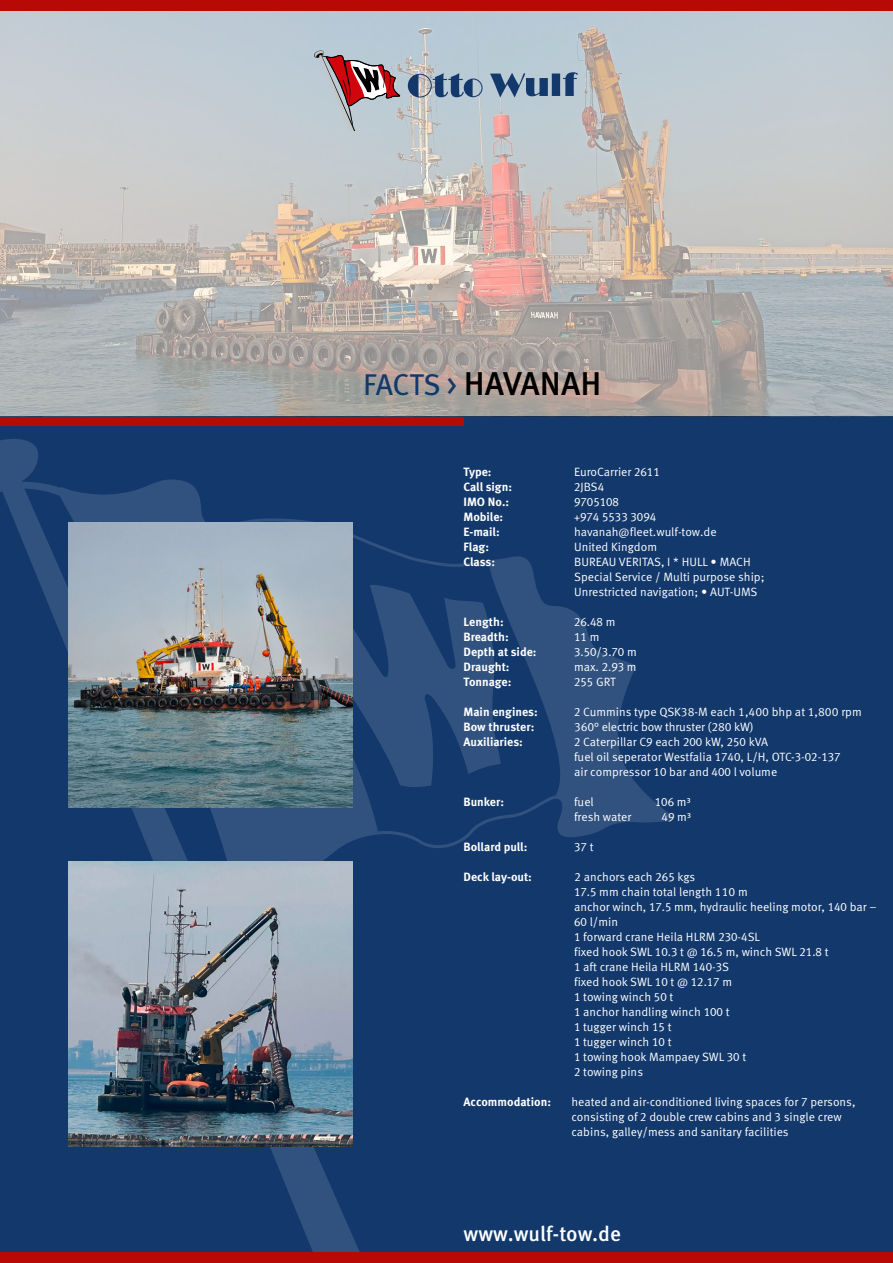
<style>
.page{position:relative;width:893px;height:1263px;background:#fff}
.page>*{position:absolute;margin:0;border:0;box-sizing:border-box;transform-origin:0 0}
.t1{font:500 33px "Meta Pro";color:#000}
.t2{font:500 21px "Meta Pro";color:#fff}
.t3{font:12px/15px "Meta Pro Norm";color:#fff}
.t4{font:700 12px "Meta Pro";color:#fff}
.t5{font:12px "Meta Plus Normal Caps";color:#fff}
.s1{font-weight:400;font-size:30px;color:#13396c}
.s2{font-family:"Meta Plus Normal Caps"}
.s3{font-family:"Meta Pro Norm"}
</style>
<div class="page">
<div style="left:0;top:417px;width:893px;height:846px;background:#13396c"></div>
<svg style="left:378px;top:545px;width:294px;height:303px"></svg>
<svg style="left:0;top:439px;width:360px;height:813px"></svg>
<svg style="left:61px;top:477px;width:317px;height:424px"></svg>
<svg style="left:353px;top:569px;width:147px;height:219px;fill:#31527f"></svg>
<img style="left:0;top:11px;width:893px;height:406px">
<div style="left:0;top:1252px;width:893px;height:11px;background:#b70a06"></div>
<div style="left:0;top:417px;width:463px;height:8px;background:#b70a06"></div>
<svg style="left:408px;top:73px;width:75px;height:25px;background:#778da4"></svg>
<svg style="left:490px;top:72px;width:88px;height:26px;background:#6d87a4"></svg>
<svg style="left:312px;top:49px;width:88px;height:81px;background:#af9da3"></svg>
<div style="left:0;top:0;width:893px;height:11px;background:#b70a06"></div>
<img style="left:68px;top:522px;width:285px;height:285px">
<img style="left:68px;top:862px;width:285px;height:285px">
<h1 class="t1" style="left:363px;top:358px;width:240px"><span class="s1">FACTS &gt;</span> HAVANAH</h1>
<p class="t4" style="left:463px;top:462px;width:30px">Type:</p>
<p class="t3" style="left:574px;top:463px;width:87px">EuroCarrier <span class="s2">2611</span></p>
<p class="t4" style="left:463px;top:477px;width:50px">Call sign:</p>
<p class="t5" style="left:574px;top:479px;width:32px">2JBS4</p>
<p class="t4" style="left:463px;top:492px;width:47px">IMO No.:</p>
<p class="t5" style="left:574px;top:494px;width:46px">9705108</p>
<p class="t4" style="left:463px;top:507px;width:41px">Mobile:</p>
<p class="t5" style="left:574px;top:509px;width:84px">+974 5533 3094</p>
<p class="t4" style="left:463px;top:522px;width:38px">E-mail:</p>
<p class="t3" style="left:574px;top:523px;width:144px">havanah@fleet.wulf-tow.de</p>
<p class="t4" style="left:463px;top:537px;width:27px">Flag:</p>
<p class="t3" style="left:574px;top:538px;width:85px">United Kingdom</p>
<p class="t4" style="left:463px;top:552px;width:33px">Class:</p>
<p class="t3" style="left:574px;top:553px;width:192px">BUREAU VERITAS, I * HULL • MACH<br>Special Service / Multi purpose ship;<br>Unrestricted navigation; • AUT-UMS</p>
<p class="t4" style="left:463px;top:612px;width:42px">Length:</p>
<p class="t5" style="left:574px;top:614px;width:43px">26.48 <span class="s3">m</span></p>
<p class="t4" style="left:463px;top:627px;width:47px">Breadth:</p>
<p class="t5" style="left:574px;top:629px;width:27px">11 <span class="s3">m</span></p>
<p class="t4" style="left:463px;top:642px;width:75px">Depth at side:</p>
<p class="t5" style="left:574px;top:644px;width:64px">3.50/3.70 <span class="s3">m</span></p>
<p class="t4" style="left:463px;top:657px;width:48px">Draught:</p>
<p class="t3" style="left:574px;top:658px;width:64px">max. <span class="s2">2.93</span> m</p>
<p class="t4" style="left:463px;top:672px;width:49px">Tonnage:</p>
<p class="t5" style="left:574px;top:674px;width:43px">255 <span class="s3">GRT</span></p>
<p class="t4" style="left:463px;top:702px;width:76px">Main engines:</p>
<p class="t3" style="left:574px;top:703px;width:289px"><span class="s2">2</span> Cummins type QSK38-M each 1,400 bhp at 1,800 rpm</p>
<p class="t4" style="left:463px;top:717px;width:72px">Bow thruster:</p>
<p class="t3" style="left:574px;top:718px;width:181px">360° electric bow thruster (280 kW)</p>
<p class="t4" style="left:463px;top:732px;width:61px">Auxiliaries:</p>
<p class="t3" style="left:574px;top:733px;width:268px"><span class="s2">2</span> Caterpillar C<span class="s2">9</span> each <span class="s2">200</span> kW, <span class="s2">250</span> kVA<br>fuel oil seperator Westfalia <span class="s2">1740</span>, L/H, OTC-<span class="s2">3-02-137 </span>air compressor <span class="s2">10</span> bar and <span class="s2">400</span> l volume</p>
<p class="t4" style="left:463px;top:792px;width:42px">Bunker:</p>
<p class="t3" style="left:574px;top:793px;width:21px">fuel</p>
<p class="t5" style="left:655px;top:794px;width:38px">106 <span class="s3">m³</span></p>
<p class="t3" style="left:574px;top:808px;width:59px">fresh water</p>
<p class="t5" style="left:661px;top:809px;width:31px">49 <span class="s3">m³</span></p>
<p class="t4" style="left:463px;top:837px;width:65px">Bollard pull:</p>
<p class="t5" style="left:574px;top:839px;width:21px">37 <span class="s3">t</span></p>
<p class="t4" style="left:463px;top:867px;width:70px">Deck lay-out:</p>
<p class="t3" style="left:574px;top:868px;width:304px">2 anchors each <span class="s2">265</span> kgs<br><span class="s2">17.5</span> mm chain total length 110 m<br>anchor winch, <span class="s2">17.5</span> mm, hydraulic heeling motor, <span class="s2">140</span> bar –<br><span class="s2">60</span> l/min<br><span class="s2">1</span> forward crane Heila HLRM <span class="s2">230-4</span>SL<br>fixed hook SWL <span class="s2">10.3</span> t @ <span class="s2">16.5</span> m, winch SWL <span class="s2">21.8</span> t<br><span class="s2">1</span> aft crane Heila HLRM <span class="s2">140-3</span>S<br>fixed hook SWL <span class="s2">10</span> t @ <span class="s2">12.17</span> m<br><span class="s2">1</span> towing winch <span class="s2">50</span> t<br><span class="s2">1</span> anchor handling winch <span class="s2">100</span> t<br><span class="s2">1</span> tugger winch <span class="s2">15</span> t<br><span class="s2">1</span> tugger winch <span class="s2">10</span> t<br><span class="s2">1</span> towing hook Mampaey SWL <span class="s2">30</span> t<br><span class="s2">2</span> towing pins</p>
<p class="t4" style="left:463px;top:1092px;width:89px">Accommodation:</p>
<p class="t3" style="left:571px;top:1093px;width:286px">heated and air-conditioned living spaces for <span class="s2">7</span> persons, consisting of <span class="s2">2</span> double crew cabins and <span class="s2">3</span> single crew cabins, galley/mess and sanitary facilities</p>
<h2 class="t2" style="left:463px;top:1217px;width:159px">www.wulf-tow.de</h2>
</div>
